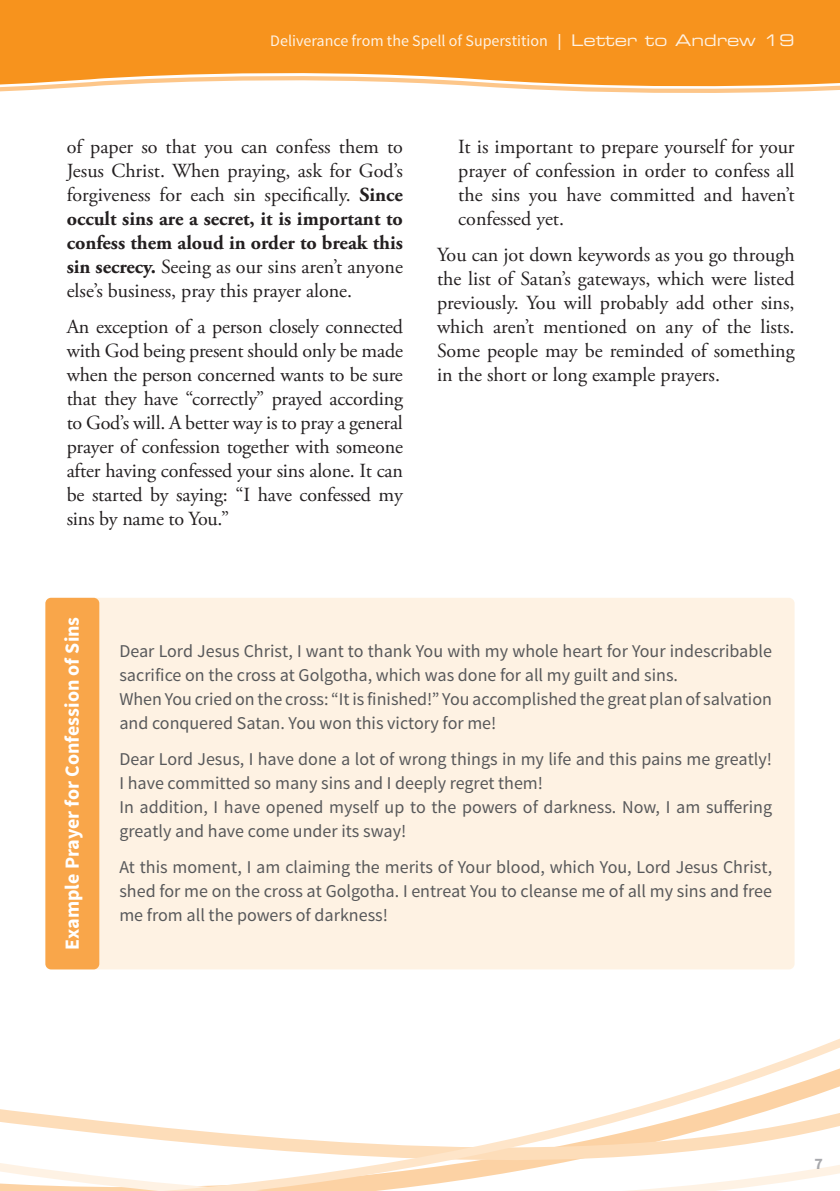
<style>
.page{position:relative;width:840px;height:1191px;background:#fff}
.page>*{position:absolute;margin:0;border:0;box-sizing:border-box;transform-origin:0 0}
._02_Grundtext{font:20px/24px "Adobe Garamond Pro";color:#231f20;text-align:justify}
._04_Kastentext_Überschrift_orang_HG{font:700 20px "Source Sans Pro";color:#fff}
._04_Kastentext_orang_HG{font:18px/24px "Source Sans Pro";color:#57585a}
.t1{font:16px "Source Sans Pro";color:#fef2e3}
.t2{font:700 16px "Source Sans Pro";color:#a8a9ad}
.s1{font-family:"Eurostile LT Std Ex 2"}
.s2{font-weight:700}
</style>
<div class="page">
<svg style="left:0;top:0;width:839px;height:93px;background:#f89f37"></svg>
<svg style="left:0;top:748px;width:839px;height:443px"></svg>
<div style="left:45px;top:598px;width:749px;height:371px;background:#fef2e3;border-radius:6px"></div>
<div style="left:45px;top:598px;width:54px;height:371px;background:#f9a64a;border-radius:6px"></div>
<p class="t1" style="left:270px;top:31px;width:525px">Deliverance from the Spell of Superstition <span class="s1">| Letter to Andrew 19</span></p>
<p class="_02_Grundtext" style="left:67px;top:135px;width:337px">of paper so that you can confess them to Jesus Christ. When praying, ask for God’s forgiveness for each sin specifically. <span class="s2">Since occult sins are a secret, it is important to confess them aloud in order to break this sin secrecy.</span> Seeing as our sins aren’t anyone else’s business, pray this prayer alone.</p>
<p class="_02_Grundtext" style="left:67px;top:315px;width:337px">An exception of a person closely connected with God being present should only be made when the person concerned wants to be sure that they have “correctly” prayed according to God’s will. A better way is to pray a general prayer of confession together with someone after having confessed your sins alone. It can be started by saying: “I have confessed my sins by name to You.”</p>
<p class="_02_Grundtext" style="left:458px;top:135px;width:337px">It is important to prepare yourself for your prayer of confession in order to confess all the sins you have committed and haven’t confessed yet.</p>
<p class="_02_Grundtext" style="left:437px;top:243px;width:359px">You can jot down keywords as you go through the list of Satan’s gateways, which were listed previously. You will probably add other sins, which aren’t mentioned on any of the lists.<br>Some people may be reminded of something in the short or long example prayers.</p>
<p class="_04_Kastentext_Überschrift_orang_HG" style="left:59px;top:950px;width:335px;rotate:-90deg">Example Prayer for Confession of Sins</p>
<p class="_04_Kastentext_orang_HG" style="left:119px;top:639px;width:653px">Dear Lord Jesus Christ, I want to thank You with my whole heart for Your indescribable sacrifice on the cross at Golgotha, which was done for all my guilt and sins.</p>
<p class="_04_Kastentext_orang_HG" style="left:119px;top:687px;width:653px">When You cried on the cross: “It is finished!” You accomplished the great plan of salvation and conquered Satan. You won this victory for me!</p>
<p class="_04_Kastentext_orang_HG" style="left:119px;top:747px;width:653px">Dear Lord Jesus, I have done a lot of wrong things in my life and this pains me greatly!<br>I have committed so many sins and I deeply regret them!</p>
<p class="_04_Kastentext_orang_HG" style="left:119px;top:795px;width:654px">In addition, I have opened myself up to the powers of darkness. Now, I am suffering greatly and have come under its sway!</p>
<p class="_04_Kastentext_orang_HG" style="left:119px;top:855px;width:654px;text-align:justify">At this moment, I am claiming the merits of Your blood, which You, Lord Jesus Christ, shed for me on the cross at Golgotha. I entreat You to cleanse me of all my sins and free me from all the powers of darkness!</p>
<p class="t2" style="left:814px;top:1153px;width:10px">7</p>
</div>
